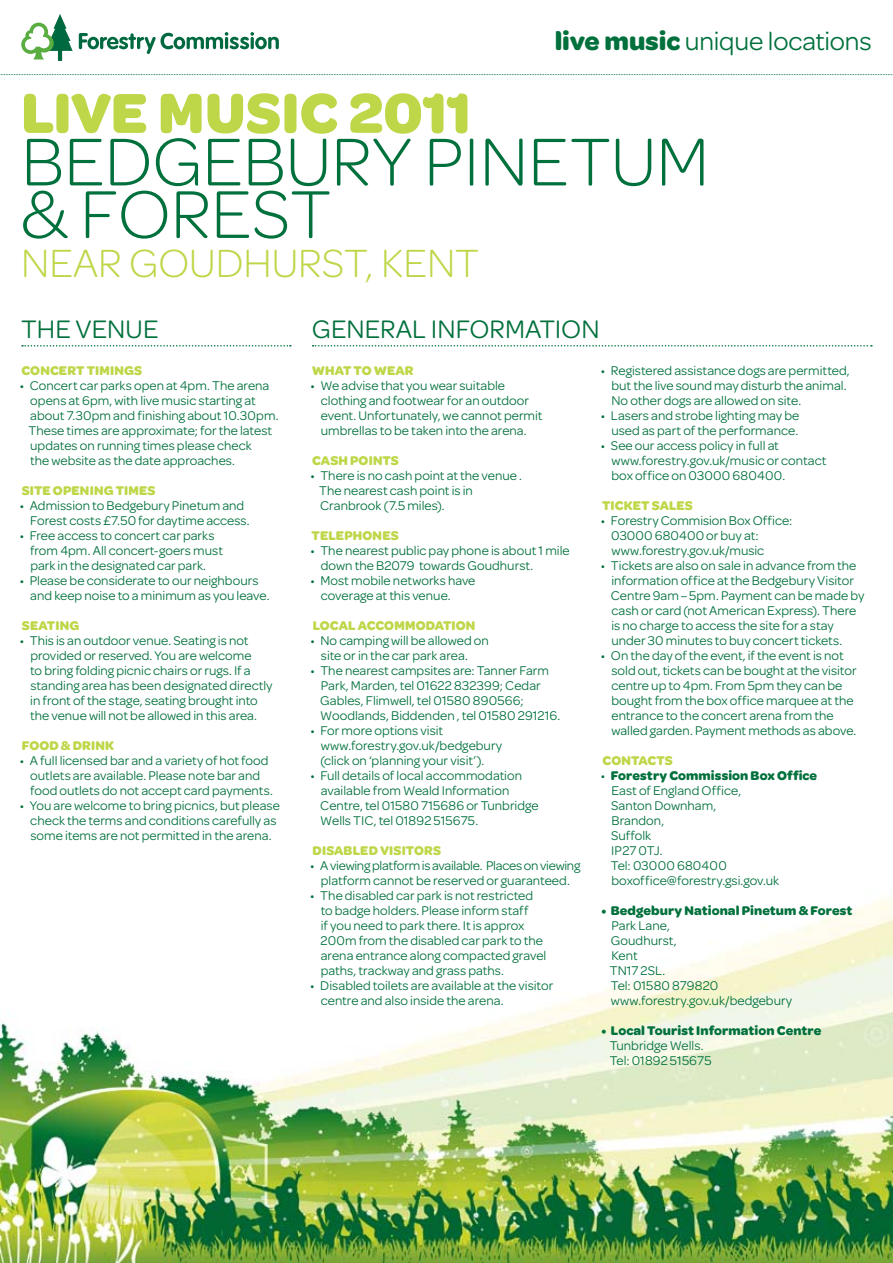
<style>
.page{position:relative;width:893px;height:1263px;background:#fff}
.page>*{position:absolute;margin:0;border:0;box-sizing:border-box;transform-origin:0 0}
.t1{font:300 72px/52.5px "Omnes";color:#00703c}
.t2{font:700 60px "Omnes";letter-spacing:-.005em;color:#bdd748}
.t3{font:300 42px "Omnes";color:#bdd748}
.t4{font:27px "Omnes";color:#00703c}
.t5{font:13.5px/15px "Omnes";color:#00703c}
.t6{font:700 13.5px "Omnes";letter-spacing:.01em;color:#bdd748}
.t7{font:700 13.5px "Omnes";letter-spacing:.005em;color:#00703c}
.s1{font-weight:700}
</style>
<div class="page">
<img style="left:0;top:898px;width:893px;height:365px">
<svg style="left:21px;top:14px;width:52px;height:47px"></svg>
<svg style="left:79px;top:32px;width:200px;height:22px"></svg>
<svg style="left:0;top:74px;width:893px;height:1px"></svg>
<svg style="left:313px;top:345px;width:559px;height:2px"></svg>
<svg style="left:22px;top:345px;width:269px;height:2px"></svg>
<h3 class="t4" style="left:555px;top:26px;width:319px"><span class="s1">live music</span> unique locations</h3>
<h2 class="t2" style="left:21px;top:78px;width:451px">Live music 2011</h2>
<h1 class="t1" style="left:21px;top:135px;width:689px">BEDGEBURY PINETUM &amp; FOREST</h1>
<h3 class="t3" style="left:21px;top:240px;width:459px">N EAR GOUDHURST, KENT</h3>
<h3 class="t4" style="left:21px;top:313px;width:136px">THE VENUE</h3>
<h3 class="t4" style="left:312px;top:313px;width:211px">GENERAL informat</h3>
<h3 class="t4" style="left:555px;top:313px;width:42px">ion</h3>
<p class="t6" style="left:22px;top:363px;width:11px">CONCER</p>
<p class="t6" style="left:76px;top:363px;width:27px">T TIMIN</p>
<p class="t6" style="left:124px;top:363px;width:19px">GS</p>
<p class="t5" style="left:29px;top:378px;width:251px;text-indent:-9px">• Concert car parks open at 4pm. The arena opens at 6pm, with live music starting at about 7.30pm and finishing about 10.30pm.<br>These times are approximate; for the latest updates on running times please check<br>the website as the date approaches.</p>
<p class="t6" style="left:22px;top:483px;width:135px">SIte opening Times</p>
<p class="t5" style="left:30px;top:498px;width:221px;text-indent:-10px">• Admission to Bedgebury Pinetum and<br>Forest costs £7.50 for daytime access.</p>
<p class="t5" style="left:30px;top:528px;width:194px;text-indent:-10px">• Free access to concert car parks from 4pm. All concert-goers must park in the designated car park.</p>
<p class="t5" style="left:30px;top:573px;width:241px;text-indent:-11px">• Please be considerate to our neighbours and keep noise to a minimum as you leave.</p>
<p class="t6" style="left:22px;top:618px;width:59px">SEATING</p>
<p class="t5" style="left:30px;top:633px;width:244px;text-indent:-10px">• This is an outdoor venue. Seating is not provided or reserved. You are welcome<br>to bring folding picnic chairs or rugs. If a standing area has been designated directly in front of the stage, seating brought into the venue will not be allowed in this area.</p>
<p class="t6" style="left:22px;top:738px;width:10px">FOO</p>
<p class="t6" style="left:50px;top:738px;width:42px">D &amp; DRINK</p>
<p class="t5" style="left:30px;top:753px;width:244px;text-indent:-10px">• A full licensed bar and a variety of hot food outlets are available. Please note bar and food outlets do not accept card payments.</p>
<p class="t5" style="left:20px;top:798px;width:262px;text-align:center">• You are welcome to bring picnics, but please check the terms and conditions carefully as some items are not permitted in the arena.</p>
<p class="t6" style="left:312px;top:363px;width:103px">What to wear</p>
<p class="t5" style="left:321px;top:378px;width:223px;text-indent:-10px">• We advise that you wear suitable clothing and footwear for an outdoor event. Unfortunately, we cannot permit umbrellas to be taken into the arena.</p>
<p class="t6" style="left:312px;top:453px;width:88px">Cash Points</p>
<p class="t5" style="left:319px;top:468px;width:204px;text-indent:-9px">• There is no cash point at the venue .<br>The nearest cash point is in<br>Cranbrook (7.5 miles).</p>
<p class="t6" style="left:312px;top:528px;width:89px">Telephones</p>
<p class="t5" style="left:321px;top:543px;width:250px;text-indent:-11px">• The nearest public pay phone is about 1 mile down the B2079 towards Goudhurst.</p>
<p class="t5" style="left:321px;top:573px;width:156px;text-indent:-11px">• Most mobile networks have coverage at this venue.</p>
<p class="t6" style="left:313px;top:618px;width:10px">LOCAL</p>
<p class="t6" style="left:358px;top:618px;width:11px">ACCOMMO</p>
<p class="t6" style="left:426px;top:618px;width:35px">DATION</p>
<p class="t5" style="left:321px;top:633px;width:169px;text-indent:-11px">• No camping will be allowed on site or in the car park area.</p>
<p class="t5" style="left:320px;top:663px;width:242px;text-indent:-10px">• The nearest campsites are: Tanner Farm Park, Marden, tel 01622 832399; Cedar Gables, Flimwell, tel 01580 890566; Woodlands, Biddenden , tel 01580 291216.</p>
<p class="t5" style="left:320px;top:723px;width:183px;text-indent:-10px">• For more options visit www.forestry.gov.uk/bedgebury (click on ‘planning your visit’).</p>
<p class="t5" style="left:320px;top:768px;width:220px;text-indent:-10px">• Full details of local accommodation available from Weald I nformation Centre, tel 01580 715686 or Tunbridge Wells TI C, tel 01892 515675.</p>
<p class="t6" style="left:313px;top:843px;width:75px">DISABLED VISI</p>
<p class="t6" style="left:406px;top:843px;width:18px">TORS</p>
<p class="t5" style="left:310px;top:858px;width:272px;text-align:center">• A viewing platform is available. Places on viewing platform cannot be reserved or guaranteed.</p>
<p class="t5" style="left:321px;top:888px;width:227px;text-indent:-10px">• The disabled car park is not restricted to badge holders. Please inform staff<br>if you need to park there. It is approx 200m from the disabled car park to the arena entrance along compacted gravel paths, trackway and grass paths.</p>
<p class="t5" style="left:321px;top:978px;width:234px;text-indent:-11px">• Disabled toilets are available at the visitor centre and also inside the arena.</p>
<p class="t5" style="left:611px;top:363px;width:240px;text-indent:-10px">• Registered assistance dogs are permitted, but the live sound may disturb the animal.<br>No other dogs are allowed on site.</p>
<p class="t5" style="left:601px;top:408px;width:200px;text-align:right">• Lasers and strobe lighting may be used as part of the performance.</p>
<p class="t5" style="left:611px;top:438px;width:217px;text-indent:-10px">• See our access policy in full at www.forestry.gov.uk/music or contact box office on 03000 680400.</p>
<p class="t6" style="left:602px;top:498px;width:92px">Ticket Sales</p>
<p class="t5" style="left:611px;top:513px;width:183px;text-indent:-10px">• Forestry Commision Box Office:<br>03000 680400 or buy at: www.forestry.gov.uk/music</p>
<p class="t5" style="left:611px;top:558px;width:255px;text-indent:-10px">• Tickets are also on sale in advance from the information office at the Bedgebury Visitor Centre 9am–5pm. Payment can be made by cash or card (not American Express). There is no charge to access the site for a stay under 30 minutes to buy concert tickets.</p>
<p class="t5" style="left:611px;top:648px;width:247px;text-indent:-11px">• O n the day of the event, if the event is not sold out, tickets can be bought at the visitor centre up to 4pm. From 5pm they can be bought from the box office marquee at the entrance to the concert arena from the walled garden. Payment methods as above.</p>
<p class="t6" style="left:603px;top:753px;width:11px">CON</p>
<p class="t6" style="left:631px;top:753px;width:43px">TACTS</p>
<p class="t5" style="left:611px;top:768px;width:208px;text-indent:-10px">• <span class="s1">Forestry Commission Box Office<br></span>East of England Office,<br>Santon Downham,<br>Brandon,<br>Suffolk<br>I P27 0TJ.<br>Tel: 03000 680400 boxoffice@forestry.gsi.gov.uk</p>
<p class="t7" style="left:601px;top:903px;width:253px">• Bedgebury National Pinetum &amp; Forest</p>
<p class="t5" style="left:610px;top:918px;width:184px">Park Lane,<br>Goudhurst,<br>Kent<br>TN17 2SL.<br>Tel: 01580 879820 www.forestry.gov.uk/bedgebury</p>
<p class="t7" style="left:601px;top:1023px;width:222px">• Local Tourist Information Centre</p>
<p class="t5" style="left:610px;top:1038px;width:103px">Tunbridge Wells.<br>Tel: 01892 515675</p>
</div>
